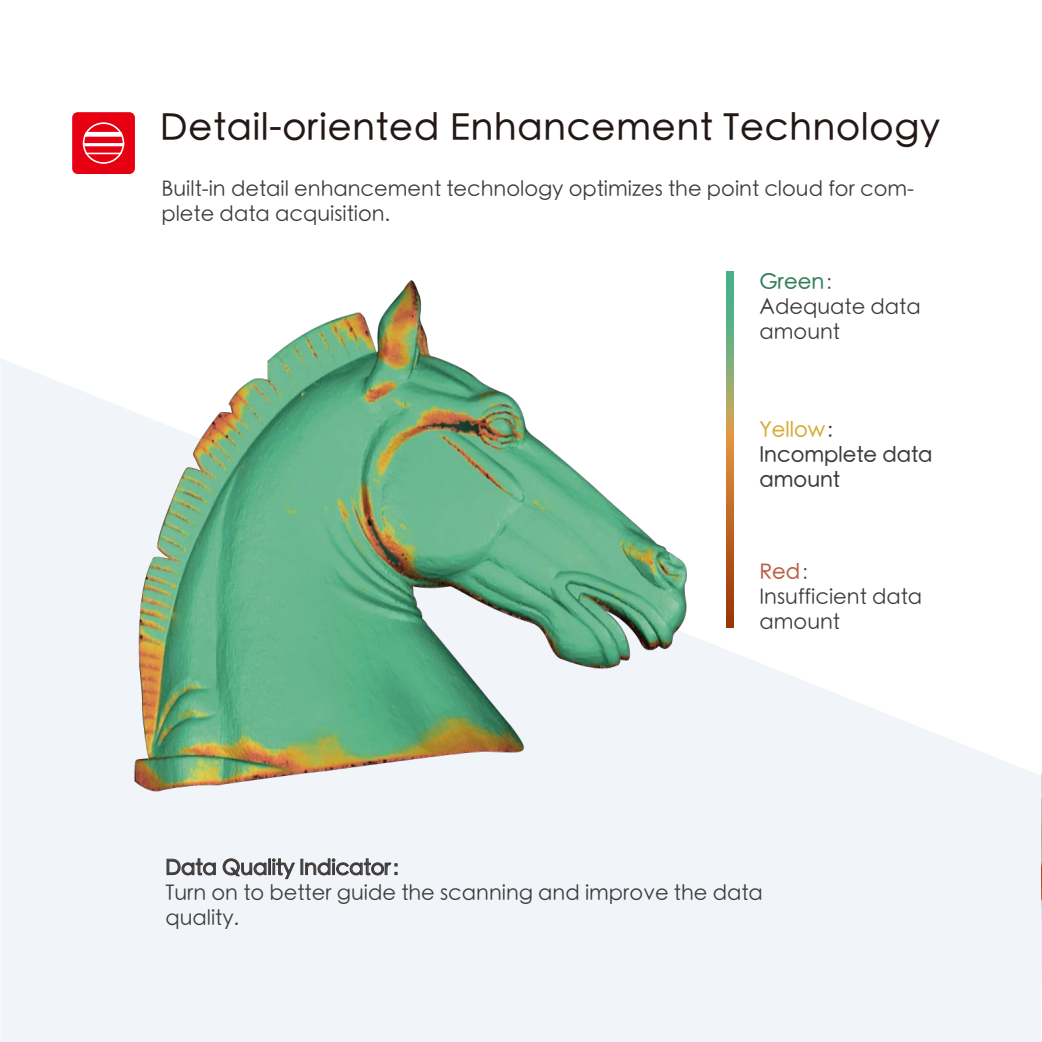
<style>
.page{position:relative;width:1042px;height:1042px;background:#fff}
.page>*{position:absolute;margin:0;border:0;box-sizing:border-box;transform-origin:0 0}
.t1{font:500 36.75px "ST Heiti SC";letter-spacing:.025em;color:#221815}
.t2{font:300 21px/25.2px "ST Heiti SC";color:#3e3a39}
.t3{font:500 21px/25.2px "ST Heiti SC";color:#3e3a39}
.s1{font-weight:500;color:#347c5d}
.s2{color:#d6ac3a}
.s3{font-weight:500;color:#bc5f47}
</style>
<div class="page">
<div style="left:1px;top:710px;width:1040px;height:332px;background:#f1f4f9"></div>
<img style="left:1px;top:271px;width:875px;height:646px">
<div style="left:72px;top:112px;width:63px;height:62px;background:#e60012;border-radius:6px"></div>
<svg style="left:167px;top:858px;width:49px;height:17px"></svg>
<svg style="left:223px;top:858px;width:72px;height:21px"></svg>
<svg style="left:301px;top:858px;width:96px;height:17px"></svg>
<svg style="left:726px;top:272px;width:8px;height:355px;background:#a18549"></svg>
<img style="left:1041px;top:773px;width:1px;height:209px">
<svg style="left:83px;top:122px;width:41px;height:42px"></svg>
<h1 class="t1" style="left:160px;top:108px;width:781px">Detail-oriented Enhancement Technology</h1>
<p class="t2" style="left:161px;top:175px;width:754px">Built-in detail enhancement technology optimizes the point cloud for com&shy;plete data acquisition.</p>
<p class="t2" style="left:759px;top:267px;width:163px"><span class="s1">Green</span>：<br>Adequate data amount</p>
<p class="t3" style="left:759px;top:417px;width:174px"><span class="s2">Yellow</span>：<br>Incomplete data amount</p>
<p class="t2" style="left:759px;top:557px;width:164px"><span class="s3">Red</span>：<br>Insufficient data amount</p>
<p class="t3" style="left:165px;top:855px;width:248px">Data Quality Indicator：</p>
<p class="t2" style="left:165px;top:878px;width:599px">Turn on to better guide the scanning and improve the data quality.</p>
</div>
